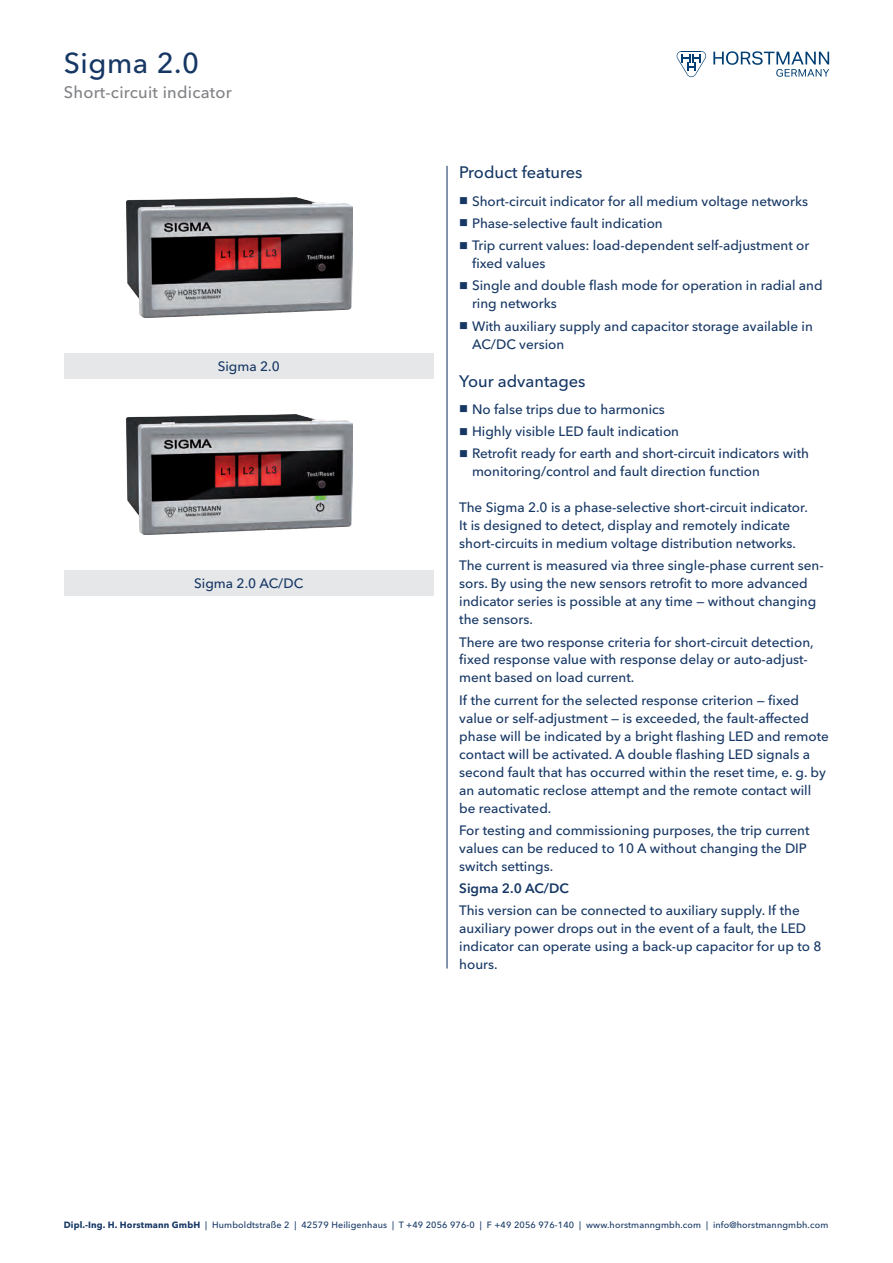
<style>
.page{position:relative;width:893px;height:1263px;background:#fff}
.page>*{position:absolute;margin:0;border:0;box-sizing:border-box;transform-origin:0 0}
.Headline{font:500 28.5px "Avenir Next W1 G";letter-spacing:.02em;color:#163764}
.Produktmerkmale{font:500 16.5px "Avenir Next W1 G";color:#163764}
.Subtitel{font:500 16.5px "Avenir Next W1 G";letter-spacing:.015em;color:#808285}
.Fließtext{font:500 13.5px/18px "Avenir Next W1 G";color:#163764}
.Bildunterschrift{font:500 13.5px "Avenir Next W1 G";color:#163764}
.Fließtext-2{font:600 13.5px "Avenir Next W1 G";color:#163764}
.t1{font:500 9px "Avenir Next W1 G";letter-spacing:.015em;color:#163764}
.s1{font-weight:700}
</style>
<div class="page">
<svg style="left:677px;top:51px;width:29px;height:26px"></svg>
<svg style="left:713px;top:51px;width:116px;height:26px"></svg>
<img style="left:126px;top:197px;width:226px;height:120px">
<div style="left:64px;top:353px;width:370px;height:25px;background:#e6e7e9"></div>
<hr style="left:446px;top:166px;width:2px;height:802px;background:#163764">
<img style="left:126px;top:414px;width:226px;height:120px">
<div style="left:64px;top:570px;width:370px;height:25px;background:#e6e7e9"></div>
<p class="Headline" style="left:64px;top:40px;width:137px">Sigma 2.0</p>
<p class="Subtitel" style="left:64px;top:79px;width:170px">Short-circuit indicator</p>
<p class="Bildunterschrift" style="left:218px;top:355px;width:63px">Sigma 2.0</p>
<p class="Bildunterschrift" style="left:194px;top:572px;width:110px">Sigma 2.0 AC/DC</p>
<p class="Produktmerkmale" style="left:459px;top:159px;width:125px">Product features</p>
<p class="Fließtext" style="left:472px;top:191px;width:338px">Short-circuit indicator for all medium voltage networks</p>
<p class="Fließtext" style="left:472px;top:213px;width:192px">Phase-selective fault indication</p>
<p class="Fließtext" style="left:472px;top:235px;width:339px">Trip current values: load-dependent self-adjustment or fixed values</p>
<p class="Fließtext" style="left:472px;top:275px;width:352px">Single and double flash mode for operation in radial and ring networks</p>
<p class="Fließtext" style="left:472px;top:316px;width:342px">With auxiliary supply and capacitor storage available in<br>AC/DC version</p>
<p class="Produktmerkmale" style="left:459px;top:368px;width:128px">Your advantages</p>
<p class="Fließtext" style="left:472px;top:399px;width:194px">No false trips due to harmonics</p>
<p class="Fließtext" style="left:472px;top:421px;width:209px">Highly visible LED fault indication</p>
<p class="Fließtext" style="left:472px;top:443px;width:339px">Retrofit ready for earth and short-circuit indicators with monitoring/control and fault direction function</p>
<p class="Fließtext" style="left:459px;top:497px;width:350px">The Sigma 2.0 is a phase-selective short-circuit indicator.<br>It is designed to detect, display and remotely indicate short-circuits in medium voltage distribution networks.</p>
<p class="Fließtext" style="left:459px;top:555px;width:366px">The current is measured via three single-phase current sen&shy;sors. By using the new sensors retrofit to more advanced indicator series is possible at any time — without changing the sensors.</p>
<p class="Fließtext" style="left:459px;top:631px;width:356px">There are two response criteria for short-circuit detection, fixed response value with response delay or auto-adjust&shy;ment based on load current.</p>
<p class="Fließtext" style="left:459px;top:690px;width:371px">If the current for the selected response criterion — fixed value or self-adjustment — is exceeded, the fault-affected phase will be indicated by a bright flashing LED and remote contact will be activated. A double flashing LED signals a second fault that has occurred within the reset time, e. g. by an automatic reclose attempt and the remote contact will be reactivated.</p>
<p class="Fließtext" style="left:459px;top:820px;width:352px">For testing and commissioning purposes, the trip current values can be reduced to 10 A without changing the DIP switch settings.</p>
<p class="Fließtext-2" style="left:459px;top:878px;width:111px">Sigma 2.0 AC/DC</p>
<p class="Fließtext" style="left:459px;top:900px;width:364px">This version can be connected to auxiliary supply. If the auxiliary power drops out in the event of a fault, the LED indicator can operate using a back-up capacitor for up to 8 hours.</p>
<p class="t1" style="left:64px;top:1218px;width:766px"><span class="s1">Dipl.-Ing. H. Horstmann GmbH</span> | Humboldtstraße 2 | 42579 Heiligenhaus | T +49 2056 976-0 | F +49 2056 976-140 | www.horstmanngmbh.com | info@horstmanngmbh.com</p>
</div>
